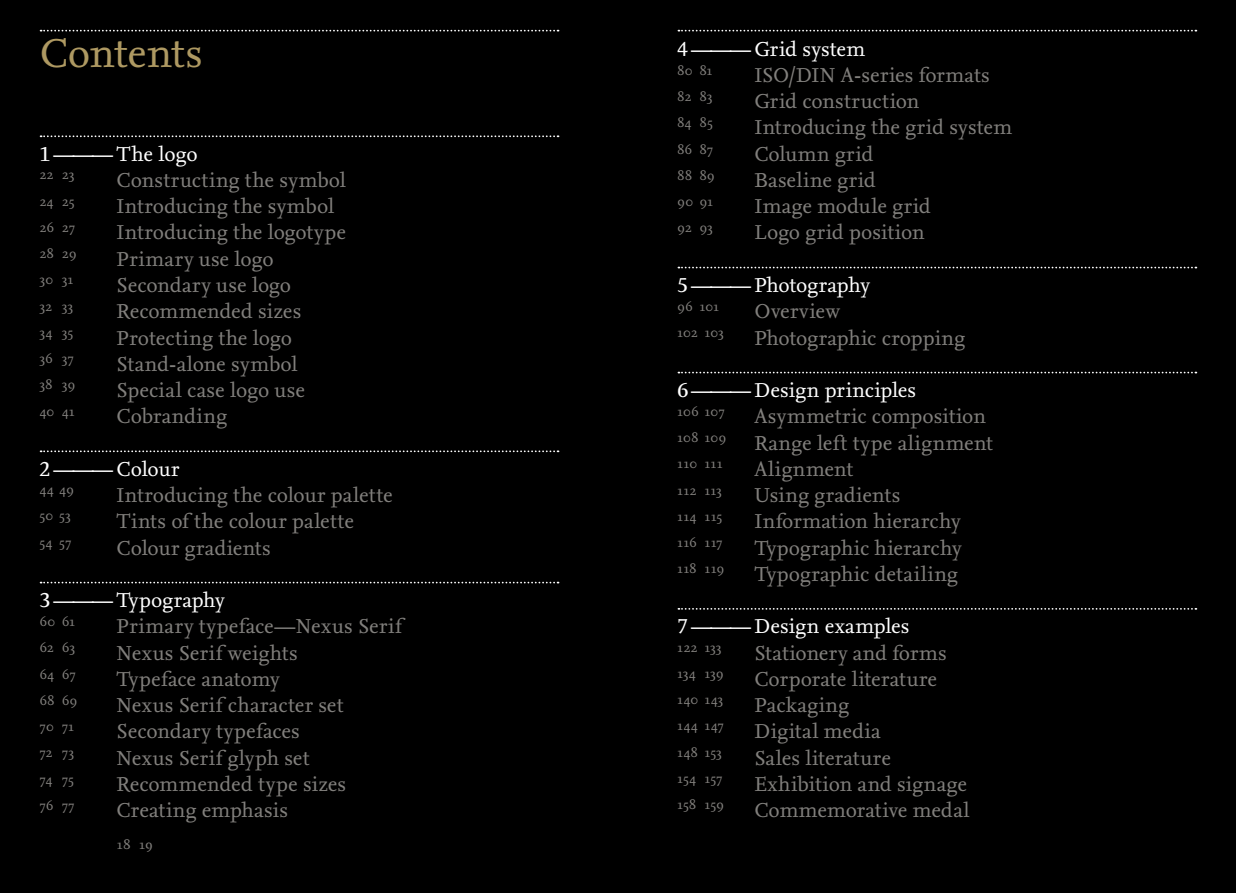
<style>
.page{position:relative;width:1236px;height:893px;background:#fff}
.page>*{position:absolute;margin:0;border:0;box-sizing:border-box;transform-origin:0 0}
.t1{font:42px "Nexus Serif OT";letter-spacing:-.015em;color:#ae9962}
.t2{font:21px/26.2px "Nexus Serif OT";letter-spacing:.005em;color:#817f7c}
.t3{font:21px "Nexus Serif OT";color:#fff}
.t4{font:14px/26.2px "Nexus Serif OT";letter-spacing:.03em;color:#817f7c}
</style>
<div class="page">
<div style="left:0;top:0;width:618px;height:893px;background:#000"></div>
<svg style="left:41px;top:30px;width:517px;height:2px"></svg>
<div style="left:618px;top:0;width:617px;height:893px;background:#000"></div>
<svg style="left:678px;top:30px;width:518px;height:2px"></svg>
<svg style="left:41px;top:135px;width:517px;height:2px"></svg>
<svg style="left:41px;top:450px;width:517px;height:2px"></svg>
<svg style="left:41px;top:582px;width:517px;height:1px"></svg>
<svg style="left:678px;top:267px;width:518px;height:1px"></svg>
<svg style="left:678px;top:372px;width:518px;height:1px"></svg>
<svg style="left:678px;top:608px;width:518px;height:2px"></svg>
<h1 class="t1" style="left:40px;top:21px;width:165px">Contents</h1>
<p class="t3" style="left:40px;top:137px;width:159px">1 ——— The logo</p>
<p class="t2" style="left:117px;top:166px;width:231px">Constructing the symbol<br>Introducing the symbol<br>Introducing the logotype<br>Primary use logo<br>Secondary use logo<br>Recommended sizes<br>Protecting the logo<br>Stand-alone symbol<br>Special case logo use<br>Cobranding</p>
<p class="t3" style="left:40px;top:452px;width:141px">2——— Colour</p>
<p class="t2" style="left:117px;top:481px;width:278px">Introducing the colour palette<br>Tints of the colour palette<br>Colour gradients</p>
<p class="t3" style="left:40px;top:584px;width:186px">3——— Typography</p>
<p class="t2" style="left:117px;top:612px;width:287px">Primary typeface—Nexus Serif<br>Nexus Serif weights<br>Typeface anatomy<br>Nexus Serif character set<br>Secondary typefaces<br>Nexus Serif glyph set<br>Recommended type sizes<br>Creating emphasis</p>
<p class="t4" style="left:40px;top:161px;width:38px">22 23<br>24 25<br>26 27<br>28 29<br>30 31<br>32 33<br>34 35<br>36 37<br>38 39<br>40 41</p>
<p class="t4" style="left:40px;top:476px;width:35px">44 49<br>50 53<br>54 57</p>
<p class="t4" style="left:40px;top:608px;width:39px">60 61<br>62 63<br>64 67<br>68 69<br>70 71<br>72 73<br>74 75<br>76 77</p>
<p class="t4" style="left:117px;top:830px;width:37px">18 19</p>
<p class="t3" style="left:677px;top:32px;width:189px">4——— Grid system</p>
<p class="t2" style="left:754px;top:61px;width:259px">ISO/DIN A-series formats<br>Grid construction<br>Introducing the grid system<br>Column grid<br>Baseline grid<br>Image module grid<br>Logo grid position</p>
<p class="t3" style="left:677px;top:269px;width:194px">5 ——— Photography</p>
<p class="t2" style="left:754px;top:297px;width:212px">Overview<br>Photographic cropping</p>
<p class="t3" style="left:677px;top:374px;width:240px">6——— Design principles</p>
<p class="t2" style="left:754px;top:402px;width:240px">Asymmetric composition<br>Range left type alignment<br>Alignment<br>Using gradients<br>Information hierarchy<br>Typographic hierarchy<br>Typographic detailing</p>
<p class="t3" style="left:677px;top:610px;width:233px">7——— Design examples</p>
<p class="t2" style="left:754px;top:638px;width:217px">Stationery and forms<br>Corporate literature<br>Packaging<br>Digital media<br>Sales literature<br>Exhibition and signage<br>Commemorative medal</p>
<p class="t4" style="left:677px;top:56px;width:39px">80 81<br>82 83<br>84 85<br>86 87<br>88 89<br>90 91<br>92 93</p>
<p class="t4" style="left:677px;top:293px;width:48px">96 101<br>102 103</p>
<p class="t4" style="left:677px;top:397px;width:50px">106 107<br>108 109<br>110 111<br>112 113<br>114 115<br>116 117<br>118 119</p>
<p class="t4" style="left:677px;top:633px;width:48px">122 133<br>134 139<br>140 143<br>144 147<br>148 153<br>154 157<br>158 159</p>
</div>
